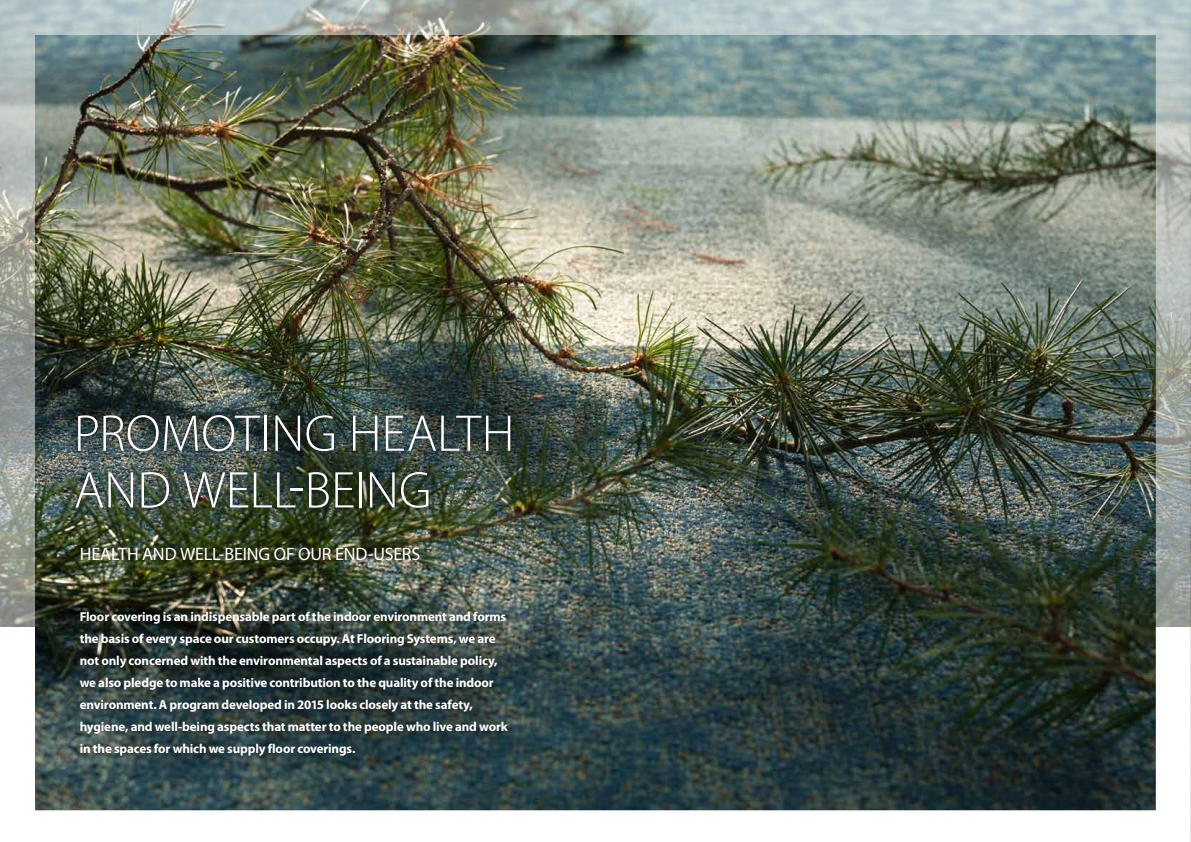
<style>
.page{position:relative;width:1191px;height:842px;background:#fff}
.page>*{position:absolute;margin:0;border:0;box-sizing:border-box;transform-origin:0 0}
.t1{font:300 52px/56.7px "Myriad Pro";color:#fff}
.t2{font:18px "Myriad Pro";letter-spacing:-.01em;color:#fff}
.t3{font:700 13px/22px "Myriad Pro";letter-spacing:-.01em;color:#fff}
</style>
<div class="page">
<img style="left:0;top:0;width:1190px;height:609px">
<svg style="left:0;top:609px;width:1190px;height:202px;background:#354544"></svg>
<h1 class="t1" style="left:74px;top:406px;width:442px">PROMOTING HEALTH<br>AND WELL-BEING</h1>
<h2 class="t2" style="left:80px;top:544px;width:342px">HEALTH AND WELL-BEING OF OUR END-USERS</h2>
<p class="t3" style="left:80px;top:606px;width:429px">Floor covering is an indispensable part of the indoor environment and forms the basis of every space our customers occupy. At Flooring Systems, we are not only concerned with the environmental aspects of a sustainable policy, we also pledge to make a positive contribution to the quality of the indoor environment. A program developed in 2015 looks closely at the safety, hygiene, and well-being aspects that matter to the people who live and work in the spaces for which we supply floor coverings.</p>
</div>
